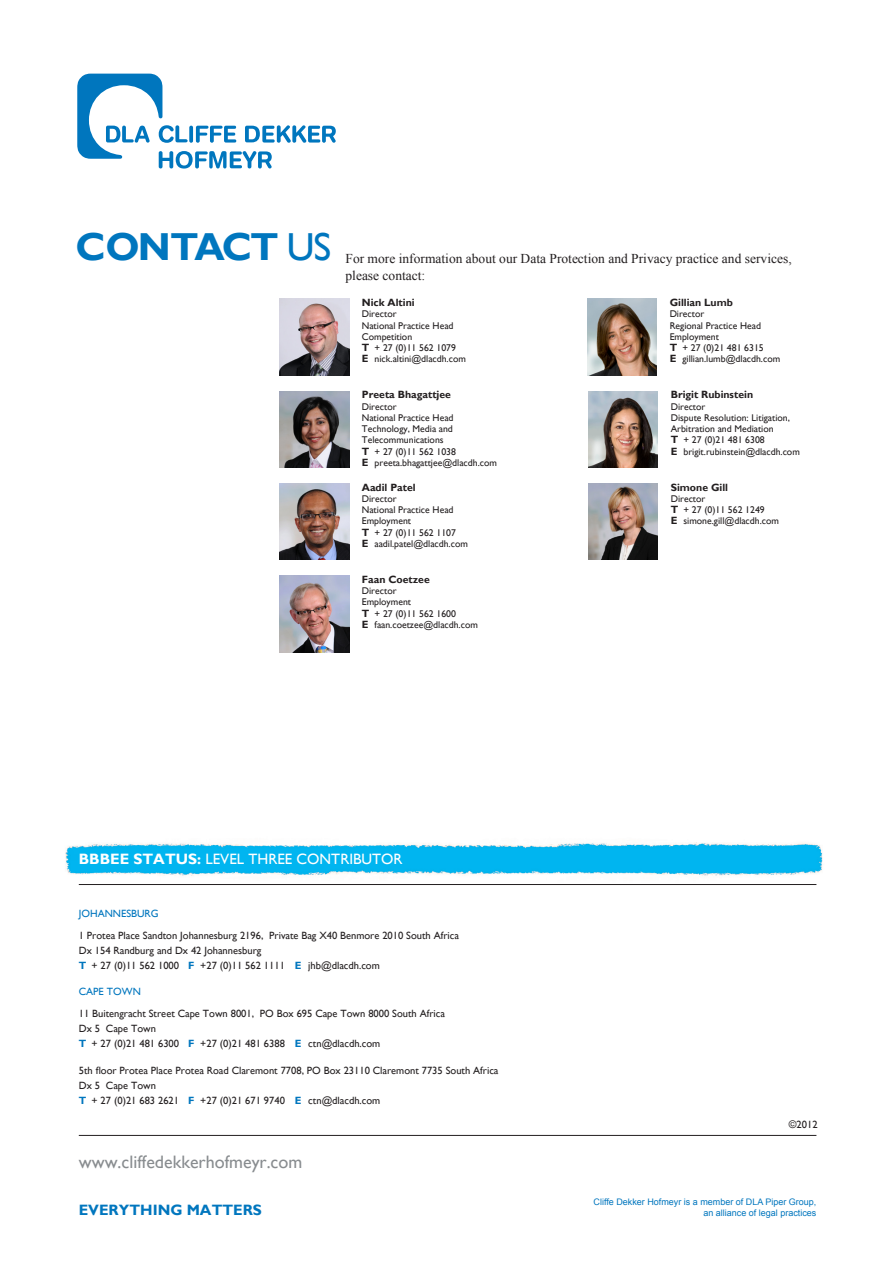
<style>
.page{position:relative;width:893px;height:1263px;background:#fff}
.page>*{position:absolute;margin:0;border:0;box-sizing:border-box;transform-origin:0 0}
.t1{font:700 39px "Gill Sans";letter-spacing:-.04em;color:#0076be}
.t2{font:18px "Gill Sans";color:#888c8f}
.t3{font:15px "Gill Sans";color:#fff}
.t4{font:700 15px "Gill Sans";color:#0076be}
.t5{font:13.5px/16.2px "Times New Roman";color:#231f20}
.t6{font:10.5px "Gill Sans";color:#231f20}
.t7{font:700 10.5px "Gill Sans";color:#231f20}
.t8{font:10.5px "Gill Sans";color:#0076be}
.t9{font:9.75px/11.2px "Gill Sans";color:#231f20}
.t10{font:9px/10.8px "Arial";color:#0076be;text-align:right}
.s1{font-weight:400}
.s2{font-weight:700;font-size:10.5px}
.s3{font-weight:700}
.s4{font-weight:700;color:#0076be}
</style>
<div class="page">
<img style="left:65px;top:842px;width:758px;height:34px">
<img style="left:280px;top:299px;width:69px;height:76px">
<img style="left:588px;top:299px;width:69px;height:76px">
<hr style="left:79px;top:884px;width:737px;height:1px;background:#231f20">
<hr style="left:79px;top:1135px;width:737px;height:1px;background:#231f20">
<svg style="left:77px;top:74px;width:259px;height:95px"></svg>
<img style="left:280px;top:576px;width:69px;height:76px">
<img style="left:280px;top:483px;width:69px;height:77px">
<img style="left:589px;top:483px;width:69px;height:77px">
<img style="left:589px;top:391px;width:69px;height:77px">
<img style="left:280px;top:391px;width:69px;height:77px">
<p class="t1" style="left:75px;top:224px;width:258px">CONTACT <span class="s1">US</span></p>
<p class="t5" style="left:345px;top:251px;width:448px">For more information about our Data Protection and Privacy practice and services, please contact:</p>
<p class="t7" style="left:362px;top:296px;width:54px">Nick Altini</p>
<p class="t9" style="left:362px;top:308px;width:36px">Director</p>
<p class="t9" style="left:362px;top:320px;width:93px">National Practice Head</p>
<p class="t9" style="left:362px;top:331px;width:52px">Competition</p>
<p class="t9" style="left:362px;top:342px;width:96px"><span class="s2">T</span> + 27 (0)11 562 1079</p>
<p class="t9" style="left:362px;top:353px;width:106px"><span class="s2">E</span> nick.altini@dlacdh.com</p>
<p class="t7" style="left:670px;top:296px;width:65px">Gillian Lumb</p>
<p class="t9" style="left:670px;top:308px;width:36px">Director</p>
<p class="t9" style="left:670px;top:320px;width:93px">Regional Practice Head</p>
<p class="t9" style="left:670px;top:331px;width:51px">Employment</p>
<p class="t9" style="left:670px;top:342px;width:96px"><span class="s2">T</span> + 27 (0)21 481 6315</p>
<p class="t9" style="left:670px;top:353px;width:112px"><span class="s2">E</span> gillian.lumb@dlacdh.com</p>
<p class="t7" style="left:362px;top:389px;width:91px">Preeta Bhagattjee</p>
<p class="t9" style="left:362px;top:401px;width:36px">Director</p>
<p class="t9" style="left:362px;top:412px;width:93px">National Practice Head</p>
<p class="t9" style="left:362px;top:423px;width:93px">Technology, Media and</p>
<p class="t9" style="left:362px;top:434px;width:83px">Telecommunications</p>
<p class="t9" style="left:362px;top:446px;width:96px"><span class="s2">T</span> + 27 (0)11 562 1038</p>
<p class="t9" style="left:362px;top:457px;width:137px"><span class="s2">E</span> preeta.bhagattjee@dlacdh.com</p>
<p class="t7" style="left:362px;top:481px;width:55px">Aadil Patel</p>
<p class="t9" style="left:362px;top:493px;width:36px">Director</p>
<p class="t9" style="left:362px;top:504px;width:93px">National Practice Head</p>
<p class="t9" style="left:362px;top:515px;width:51px">Employment</p>
<p class="t9" style="left:362px;top:527px;width:96px"><span class="s2">T</span> + 27 (0)11 562 1107</p>
<p class="t9" style="left:362px;top:538px;width:108px"><span class="s2">E</span> aadil.patel@dlacdh.com</p>
<p class="t7" style="left:362px;top:573px;width:69px">Faan Coetzee</p>
<p class="t9" style="left:362px;top:585px;width:36px">Director</p>
<p class="t9" style="left:362px;top:596px;width:51px">Employment</p>
<p class="t9" style="left:362px;top:608px;width:96px"><span class="s2">T</span> + 27 (0)11 562 1600</p>
<p class="t9" style="left:362px;top:619px;width:118px"><span class="s2">E</span> faan.coetzee@dlacdh.com</p>
<p class="t7" style="left:671px;top:389px;width:84px">Brigit Rubinstein</p>
<p class="t9" style="left:671px;top:401px;width:36px">Director</p>
<p class="t9" style="left:671px;top:412px;width:121px">Dispute Resolution: Litigation,<br>Arbitration and Mediation</p>
<p class="t9" style="left:671px;top:434px;width:96px"><span class="s2">T</span> + 27 (0)21 481 6308</p>
<p class="t9" style="left:671px;top:446px;width:131px"><span class="s2">E</span> brigit.rubinstein@dlacdh.com</p>
<p class="t7" style="left:671px;top:481px;width:59px">Simone Gill</p>
<p class="t9" style="left:671px;top:493px;width:36px">Director</p>
<p class="t9" style="left:671px;top:504px;width:96px"><span class="s2">T</span> + 27 (0)11 562 1249</p>
<p class="t9" style="left:671px;top:515px;width:110px"><span class="s2">E</span> simone.gill@dlacdh.com</p>
<p class="t3" style="left:79px;top:850px;width:325px"><span class="s3">BBBEE STATUS:</span> LEVEL THREE CONTRIBUTOR</p>
<p class="t8" style="left:79px;top:907px;width:81px">JOHANNESBURG</p>
<p class="t6" style="left:79px;top:930px;width:382px">1 Protea Place Sandton Johannesburg 2196, Private Bag X40 Benmore 2010 South Africa</p>
<p class="t6" style="left:79px;top:945px;width:184px">Dx 154 Randburg and Dx 42 Johannesburg</p>
<p class="t6" style="left:79px;top:960px;width:303px"><span class="s4">T</span> + 27 (0)11 562 1000 <span class="s4">F</span> +27 (0)11 562 1111 <span class="s4">E</span> jhb@dlacdh.com</p>
<p class="t8" style="left:79px;top:985px;width:64px">CAPE TOWN</p>
<p class="t6" style="left:79px;top:1007px;width:368px">11 Buitengracht Street Cape Town 8001, PO Box 695 Cape Town 8000 South Africa</p>
<p class="t6" style="left:79px;top:1022px;width:79px">Dx 5 Cape Town</p>
<p class="t6" style="left:79px;top:1037px;width:303px"><span class="s4">T</span> + 27 (0)21 481 6300 <span class="s4">F</span> +27 (0)21 481 6388 <span class="s4">E</span> ctn@dlacdh.com</p>
<p class="t6" style="left:79px;top:1065px;width:421px">5th floor Protea Place Protea Road Claremont 7708, PO Box 23110 Claremont 7735 South Africa</p>
<p class="t6" style="left:79px;top:1080px;width:79px">Dx 5 Cape Town</p>
<p class="t6" style="left:79px;top:1095px;width:303px"><span class="s4">T</span> + 27 (0)21 683 2621 <span class="s4">F</span> +27 (0)21 671 9740 <span class="s4">E</span> ctn@dlacdh.com</p>
<p class="t2" style="left:79px;top:1151px;width:225px">www.cliffedekkerhofmeyr.com</p>
<p class="t4" style="left:79px;top:1201px;width:185px">EVERYTHING MATTERS</p>
<p class="t6" style="left:789px;top:1118px;width:30px">©2012</p>
<p class="t10" style="left:593px;top:1196px;width:224px">Cliffe Dekker Hofmeyr is a member of DLA Piper Group, an alliance of legal practices</p>
</div>
